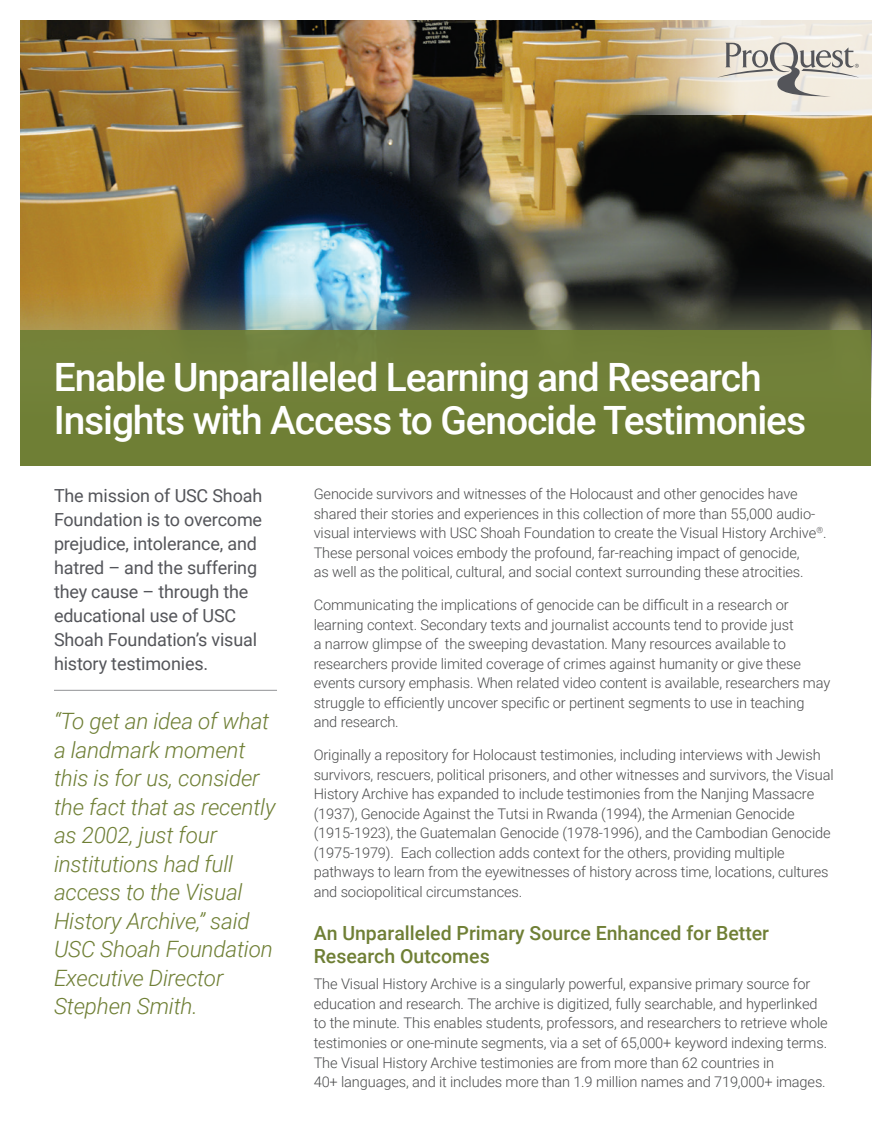
<style>
.page{position:relative;width:891px;height:1148px;background:#fff}
.page>*{position:absolute;margin:0;border:0;box-sizing:border-box;transform-origin:0 0}
.aleo_head_1{font:500 39px/43.5px "Roboto";letter-spacing:-.03em;color:#fff}
.call_out{font:italic 300 22.5px/28.5px "Roboto";letter-spacing:-.01em;color:#6f7f35}
.subhead{font:500 19.5px/23.1px "Roboto";color:#6f7f35}
.call_out-LINE{font:18px/24px "Roboto";letter-spacing:-.01em;color:#54555a}
.Body_Copy{font:300 14.7px/19.5px "Roboto";letter-spacing:-.01em;color:#4b4c4d}
</style>
<div class="page">
<img style="left:20px;top:20px;width:851px;height:274px">
<svg style="left:602px;top:20px;width:270px;height:95px;background:#d8c7a6"></svg>
<svg style="left:717px;top:42px;width:142px;height:54px;background:#d1ccc4"></svg>
<hr style="left:54px;top:690px;width:223px;height:1px;background:#919295">
<img style="left:20px;top:294px;width:851px;height:36px">
<div style="left:20px;top:330px;width:851px;height:135px;background:#6f7f35"></div>
<p class="aleo_head_1" style="left:54px;top:353px;width:754px">Enable Unparalleled Learning and Research<br>Insights with Access to Genocide Testimonies</p>
<p class="call_out-LINE" style="left:54px;top:482px;width:210px">The mission of USC Shoah<br>Foundation is to overcome prejudice, intolerance, and hatred – and the suffering they cause – through the educational use of USC<br>Shoah Foundation’s visual history testimonies.</p>
<p class="call_out" style="left:54px;top:706px;width:223px">“To get an idea of what a landmark moment this is for us, consider the fact that as recently as 2002, just four institutions had full access to the Visual<br>History Archive,” said<br>USC Shoah Foundation<br>Executive Director<br>Stephen Smith.</p>
<p class="Body_Copy" style="left:314px;top:483px;width:514px">Genocide survivors and witnesses of the Holocaust and other genocides have shared their stories and experiences in this collection of more than 55,000 audio&shy;visual interviews with USC Shoah Foundation to create the Visual History Archive<sup>®</sup>.<br>These personal voices embody the profound, far-reaching impact of genocide,<br>as well as the political, cultural, and social context surrounding these atrocities.</p>
<p class="Body_Copy" style="left:314px;top:594px;width:518px">Communicating the implications of genocide can be difficult in a research or learning context. Secondary texts and journalist accounts tend to provide just<br>a narrow glimpse of the sweeping devastation. Many resources available to researchers provide limited coverage of crimes against humanity or give these events cursory emphasis. When related video content is available, researchers may struggle to efficiently uncover specific or pertinent segments to use in teaching and research.</p>
<p class="Body_Copy" style="left:314px;top:744px;width:521px">Originally a repository for Holocaust testimonies, including interviews with Jewish survivors, rescuers, political prisoners, and other witnesses and survivors, the Visual History Archive has expanded to include testimonies from the Nanjing Massacre (1937), Genocide Against the Tutsi in Rwanda (1994), the Armenian Genocide (1915-1923), the Guatemalan Genocide (1978-1996), and the Cambodian Genocide (1975-1979). Each collection adds context for the others, providing multiple pathways to learn from the eyewitnesses of history across time, locations, cultures and sociopolitical circumstances.</p>
<p class="subhead" style="left:314px;top:921px;width:457px">An Unparalleled Primary Source Enhanced for Better<br>Research Outcomes</p>
<p class="Body_Copy" style="left:314px;top:974px;width:516px">The Visual History Archive is a singularly powerful, expansive primary source for education and research. The archive is digitized, fully searchable, and hyperlinked to the minute. This enables students, professors, and researchers to retrieve whole testimonies or one-minute segments, via a set of 65,000+ keyword indexing terms.<br>The Visual History Archive testimonies are from more than 62 countries in<br>40+ languages, and it includes more than 1.9 million names and 719,000+ images.</p>
</div>
